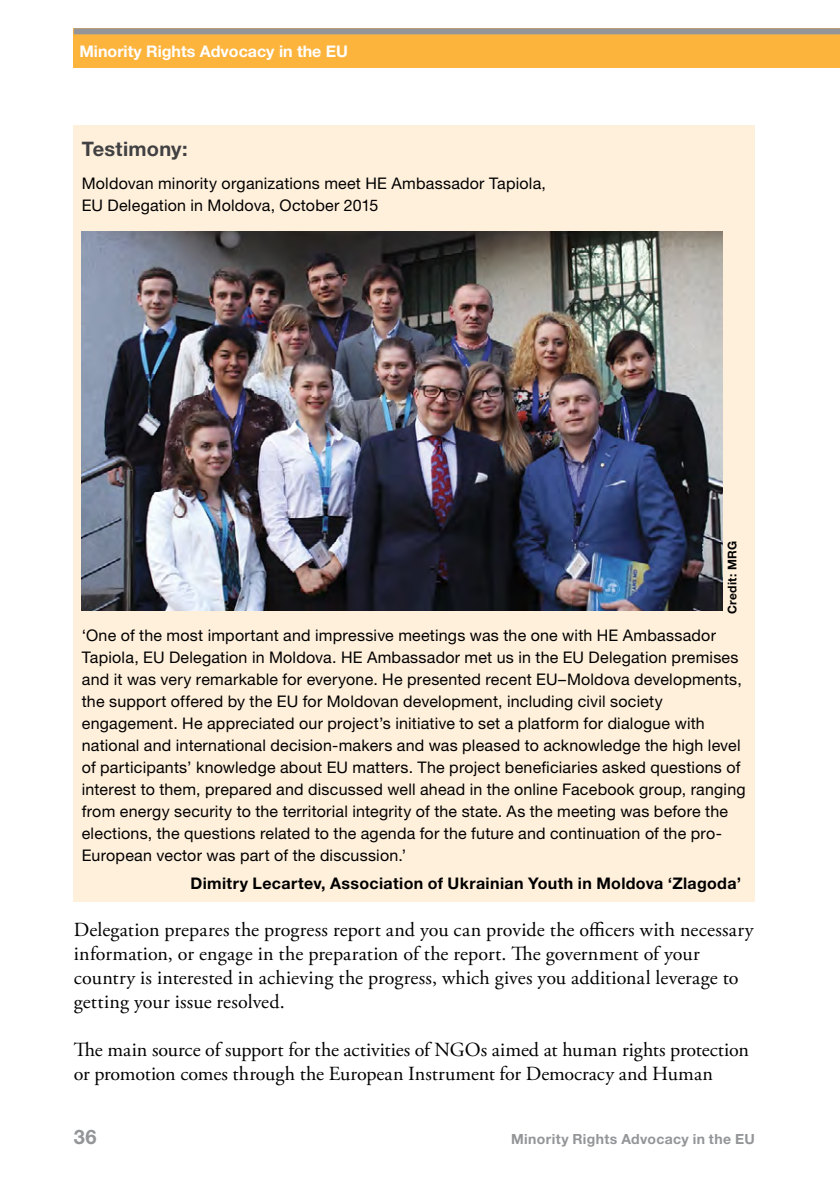
<style>
.page{position:relative;width:840px;height:1191px;background:#fff}
.page>*{position:absolute;margin:0;border:0;box-sizing:border-box;transform-origin:0 0}
.t1{font:20px/24px "Adobe Garamond Pro";color:#000}
.t2{font:700 20px "Helvetica Neue LT Pro";letter-spacing:.01em;color:#414042}
.t3{font:700 20px "Helvetica Neue LT Pro";color:#939598}
.t4{font:16px/22px "Helvetica Neue LT Pro";letter-spacing:.015em;color:#000}
.t5{font:700 16px "Helvetica Neue LT Pro";letter-spacing:.02em;color:#000}
.t6{font:700 16px "Helvetica Neue LT Pro";color:#fff}
.t7{font:700 14px "Helvetica Neue LT Pro";letter-spacing:.025em;color:#939598}
.t8{font:700 12px "Helvetica Neue LT Pro";letter-spacing:.03em;color:#000}
</style>
<div class="page">
<div style="left:74px;top:28px;width:765px;height:40px;background:#fcb43d"></div>
<div style="left:74px;top:28px;width:765px;height:6px;background:#939598"></div>
<div style="left:74px;top:125px;width:680px;height:776px;background:#fff0dc"></div>
<img style="left:82px;top:231px;width:640px;height:379px">
<p class="t6" style="left:79px;top:41px;width:270px">Minority Rights Advocacy in the EU</p>
<p class="t2" style="left:82px;top:137px;width:107px">Testimony:</p>
<p class="t4" style="left:82px;top:172px;width:465px">Moldovan minority organizations meet HE Ambassador Tapiola,<br>EU Delegation in Moldova, October 2015</p>
<p class="t8" style="left:724px;top:614px;width:75px;rotate:-90deg">Credit: MRG</p>
<p class="t4" style="left:82px;top:624px;width:665px">‘One of the most important and impressive meetings was the one with HE Ambassador Tapiola, EU Delegation in Moldova. HE Ambassador met us in the EU Delegation premises and it was very remarkable for everyone. He presented recent EU–Moldova developments, the support offered by the EU for Moldovan development, including civil society engagement. He appreciated our project’s initiative to set a platform for dialogue with national and international decision-makers and was pleased to acknowledge the high level of participants’ knowledge about EU matters. The project beneficiaries asked questions of interest to them, prepared and discussed well ahead in the online Facebook group, ranging from energy security to the territorial integrity of the state. As the meeting was before the elections, the questions related to the agenda for the future and continuation of the pro-European vector was part of the discussion.’</p>
<p class="t5" style="left:190px;top:873px;width:552px">Dimitry Lecartev, Association of Ukrainian Youth in Moldova ‘Zlagoda’</p>
<p class="t1" style="left:74px;top:918px;width:681px">Delegation prepares the progress report and you can provide the officers with necessary information, or engage in the preparation of the report. The government of your country is interested in achieving the progress, which gives you additional leverage to getting your issue resolved.</p>
<p class="t1" style="left:74px;top:1038px;width:676px">The main source of support for the activities of NGOs aimed at human rights protection or promotion comes through the European Instrument for Democracy and Human</p>
<p class="t3" style="left:74px;top:1124px;width:24px">36</p>
<p class="t7" style="left:511px;top:1130px;width:245px">Minority Rights Advocacy in the EU</p>
</div>
